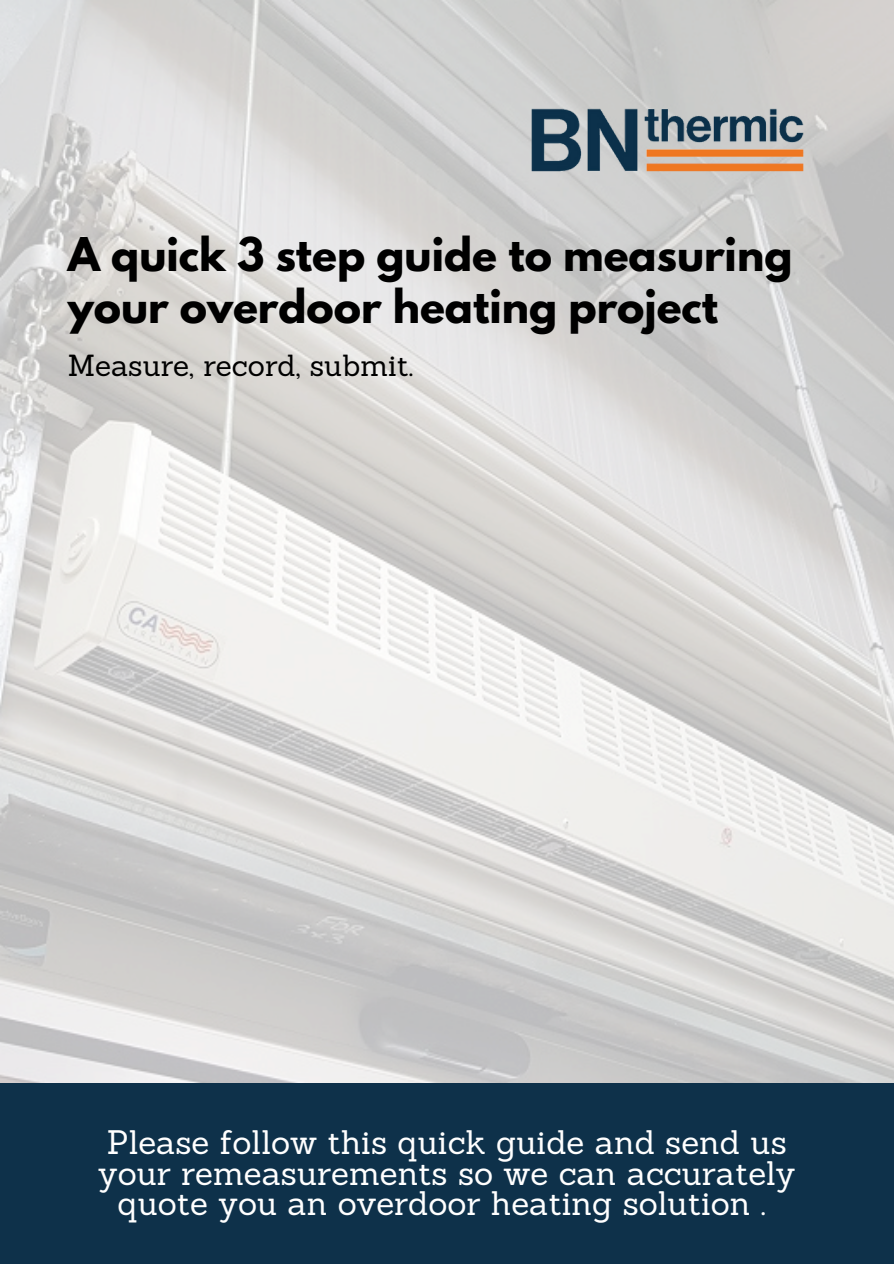
<style>
.page{position:relative;width:894px;height:1264px;background:#fff}
.page>*{position:absolute;margin:0;border:0;box-sizing:border-box;transform-origin:0 0}
.t1{font:700 41.25px/51.8px "League Spartan";color:#000}
.t2{font:33.15px/30.3px "Sanchez";color:#fff;text-align:center}
.t3{font:29.7px "Sanchez";color:#000}
</style>
<div class="page">
<img style="left:0;top:0;width:893px;height:1083px">
<img style="left:512px;top:89px;width:309px;height:102px">
<div style="left:0;top:1083px;width:893px;height:180px;background:#0e314a"></div>
<p class="t1" style="left:68px;top:233px;width:726px">A quick 3 step guide to measuring your overdoor heating project</p>
<h1 class="t3" style="left:68px;top:346px;width:347px">Measure, record, submit.</h1>
<p class="t2" style="left:98px;top:1127px;width:698px">Please follow this quick guide and send us your remeasurements so we can accurately quote you an overdoor heating solution .</p>
</div>
